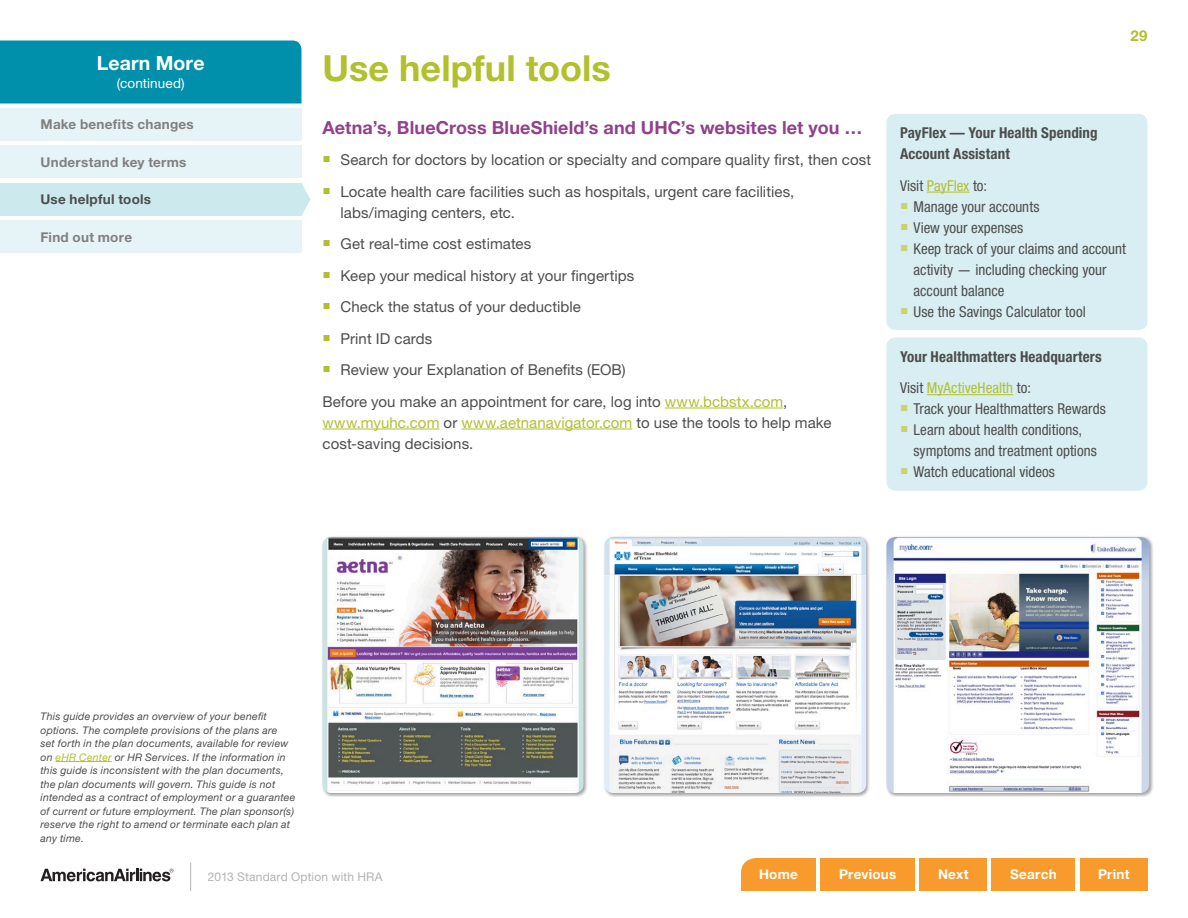
<style>
.page{position:relative;width:1188px;height:918px;background:#fff}
.page>*{position:absolute;margin:0;border:0;box-sizing:border-box;transform-origin:0 0}
.t1{font:700 36px "Helvetica Neue LT Std";color:#b1c02d}
.t2{font:700 19.5px "Helvetica Neue LT Std";letter-spacing:.005em;color:#fff}
.t3{font:700 18px "Helvetica Neue LT Std";letter-spacing:.005em;color:#923f8c}
.t4{font:15px/21px "Helvetica Neue LT Std";letter-spacing:.005em;color:#4d4d4d}
.t5{font:condensed 15px/21px "Helvetica Neue LT Std";color:#4d4d4d}
.t6{font:700 condensed 15px/21px "Helvetica Neue LT Std";letter-spacing:.005em;color:#4d4d4d}
.t7{font:700 15px "Helvetica Neue LT Std";color:#b1c02d}
.t8{font:700 13.5px "Helvetica Neue LT Std";letter-spacing:.02em;color:#808080}
.t9{font:700 13.5px "Helvetica Neue LT Std";letter-spacing:.02em;color:#fff}
.t10{font:700 13.5px "Helvetica Neue LT Std";letter-spacing:.02em;color:#4d4d4d}
.t11{font:13.5px "Helvetica Neue LT Std";letter-spacing:.01em;color:#fff}
.t12{font:12px "Helvetica Neue LT Std";letter-spacing:.015em;color:#b3b3b3}
.t13{font:italic 10.5px/13.5px "Helvetica Neue LT Std";letter-spacing:.02em;color:#4d4d4d}
.s1{font-family:"Carta Std";color:#b1c02d}
.s2{color:#b1c02d}
.s3{font-family:"Carta Std";font-stretch:normal;color:#c8d36c}
.s4{font-stretch:normal}
.s5{font-weight:400}
.s6{font-weight:400;color:#b1c02d}
</style>
<div class="page">
<div style="left:920px;top:858px;width:67px;height:33px;background:#f99b2c"></div>
<div style="left:741px;top:858px;width:75px;height:33px;background:#f99b2c"></div>
<div style="left:820px;top:858px;width:95px;height:33px;background:#f99b2c"></div>
<div style="left:1080px;top:858px;width:68px;height:33px;background:#f99b2c"></div>
<div style="left:992px;top:858px;width:84px;height:33px;background:#f99b2c"></div>
<div style="left:0;top:40px;width:302px;height:64px;background:#0090ac"></div>
<div style="left:0;top:108px;width:302px;height:33px;background:#e6f4f7"></div>
<div style="left:0;top:146px;width:302px;height:32px;background:#e6f4f7"></div>
<div style="left:0;top:220px;width:302px;height:34px;background:#e6f4f7"></div>
<div style="left:0;top:183px;width:310px;height:33px;background:#cce9ee"></div>
<svg style="left:41px;top:869px;width:132px;height:12px"></svg>
<svg style="left:190px;top:862px;width:1px;height:29px"></svg>
<hr style="left:56px;top:761px;width:56px;height:1px;background:#b1c02d">
<hr style="left:665px;top:408px;width:118px;height:1px;background:#b1c02d">
<hr style="left:322px;top:429px;width:117px;height:1px;background:#b1c02d">
<hr style="left:462px;top:429px;width:170px;height:1px;background:#b1c02d">
<div style="left:321px;top:535px;width:267px;height:262px;background:#231f20;opacity:.4"></div>
<img style="left:322px;top:537px;width:262px;height:256px">
<div style="left:603px;top:535px;width:268px;height:262px;background:#231f20;opacity:.4"></div>
<img style="left:604px;top:537px;width:262px;height:256px">
<div style="left:885px;top:535px;width:269px;height:262px;background:#231f20;opacity:.4"></div>
<img style="left:886px;top:537px;width:263px;height:256px">
<div style="left:886px;top:114px;width:262px;height:216px;background:#d9eef3;border-radius:9px"></div>
<hr style="left:927px;top:192px;width:42px;height:1px;background:#b1c02d">
<div style="left:886px;top:338px;width:262px;height:153px;background:#d9eef3;border-radius:9px"></div>
<hr style="left:927px;top:394px;width:86px;height:1px;background:#b1c02d">
<h2 class="t2" style="left:97px;top:51px;width:109px">Learn More</h2>
<p class="t11" style="left:117px;top:75px;width:69px">(continued)</p>
<p class="t8" style="left:40px;top:116px;width:155px">Make benefits changes</p>
<p class="t8" style="left:40px;top:154px;width:148px">Understand key terms</p>
<p class="t10" style="left:40px;top:191px;width:112px">Use helpful tools</p>
<p class="t8" style="left:40px;top:229px;width:93px">Find out more</p>
<h1 class="t1" style="left:322px;top:46px;width:290px">Use helpful tools</h1>
<p class="t3" style="left:322px;top:116px;width:541px">Aetna’s, BlueCross BlueShield’s and UHC’s websites let you …</p>
<p class="t4" style="left:322px;top:149px;width:550px"><span class="s1">■</span> Search for doctors by location or specialty and compare quality first, then cost</p>
<p class="t4" style="left:340px;top:180px;width:455px;text-indent:-18px"><span class="s1">■</span> Locate health care facilities such as hospitals, urgent care facilities, labs/imaging centers, etc.</p>
<p class="t4" style="left:322px;top:233px;width:210px"><span class="s1">■</span> Get real-time cost estimates</p>
<p class="t4" style="left:322px;top:264px;width:313px"><span class="s1">■</span> Keep your medical history at your fingertips</p>
<p class="t4" style="left:323px;top:296px;width:260px"><span class="s1">■</span> Check the status of your deductible</p>
<p class="t4" style="left:323px;top:327px;width:111px"><span class="s1">■</span> Print ID cards</p>
<p class="t4" style="left:323px;top:354px;width:466px;line-height:31.5px"><span class="s1">■</span> Review your Explanation of Benefits (EOB)<br>Before you make an appointment for care, log into <span class="s2">www.bcbstx.com</span>,</p>
<p class="t4" style="left:323px;top:411px;width:510px"><span class="s2">www.myuhc.com</span> or <span class="s2">www.aetnanavigator.com</span> to use the tools to help make cost-saving decisions.</p>
<p class="t7" style="left:1130px;top:26px;width:19px">29</p>
<p class="t6" style="left:900px;top:122px;width:199px">PayFlex — Your Health Spending<br>Account Assistant</p>
<p class="t5" style="left:900px;top:175px;width:89px">Visit <span class="s2">PayFlex</span> to:</p>
<p class="t5" style="left:900px;top:196px;width:141px"><span class="s3">■</span> Manage your accounts</p>
<p class="t5" style="left:900px;top:217px;width:125px"><span class="s3">■</span> View your expenses</p>
<p class="t5" style="left:914px;top:238px;width:214px;text-indent:-14px"><span class="s3">■</span> Keep track of your claims and account activity <span class="s4">—</span> including checking your account balance</p>
<p class="t5" style="left:900px;top:301px;width:187px"><span class="s3">■</span> Use the Savings Calculator tool</p>
<p class="t6" style="left:900px;top:340px;width:203px;line-height:31.5px">Your Healthmatters Headquarters<br><span class="s5">Visit</span> <span class="s6">MyActiveHealth</span> <span class="s5">to:</span></p>
<p class="t5" style="left:900px;top:398px;width:207px"><span class="s3">■</span> Track your Healthmatters Rewards</p>
<p class="t5" style="left:914px;top:419px;width:185px;text-indent:-14px"><span class="s3">■</span> Learn about health conditions, symptoms and treatment options</p>
<p class="t5" style="left:900px;top:461px;width:157px"><span class="s3">■</span> Watch educational videos</p>
<p class="t13" style="left:40px;top:709px;width:256px">This guide provides an overview of your benefit options. The complete provisions of the plans are<br>set forth in the plan documents, available for review on <span class="s2">eHR Center</span> or HR Services. If the information in this guide is inconsistent with the plan documents, the plan documents will govern. This guide is not intended as a contract of employment or a guarantee of current or future employment. The plan sponsor(s) reserve the right to amend or terminate each plan at any time.</p>
<p class="t12" style="left:208px;top:870px;width:176px">2013 Standard Option with HRA</p>
<p class="t9" style="left:759px;top:866px;width:40px">Home</p>
<p class="t9" style="left:839px;top:866px;width:59px">Previous</p>
<p class="t9" style="left:938px;top:866px;width:32px">Next</p>
<p class="t9" style="left:1010px;top:866px;width:48px">Search</p>
<p class="t9" style="left:1098px;top:866px;width:33px">Print</p>
</div>
